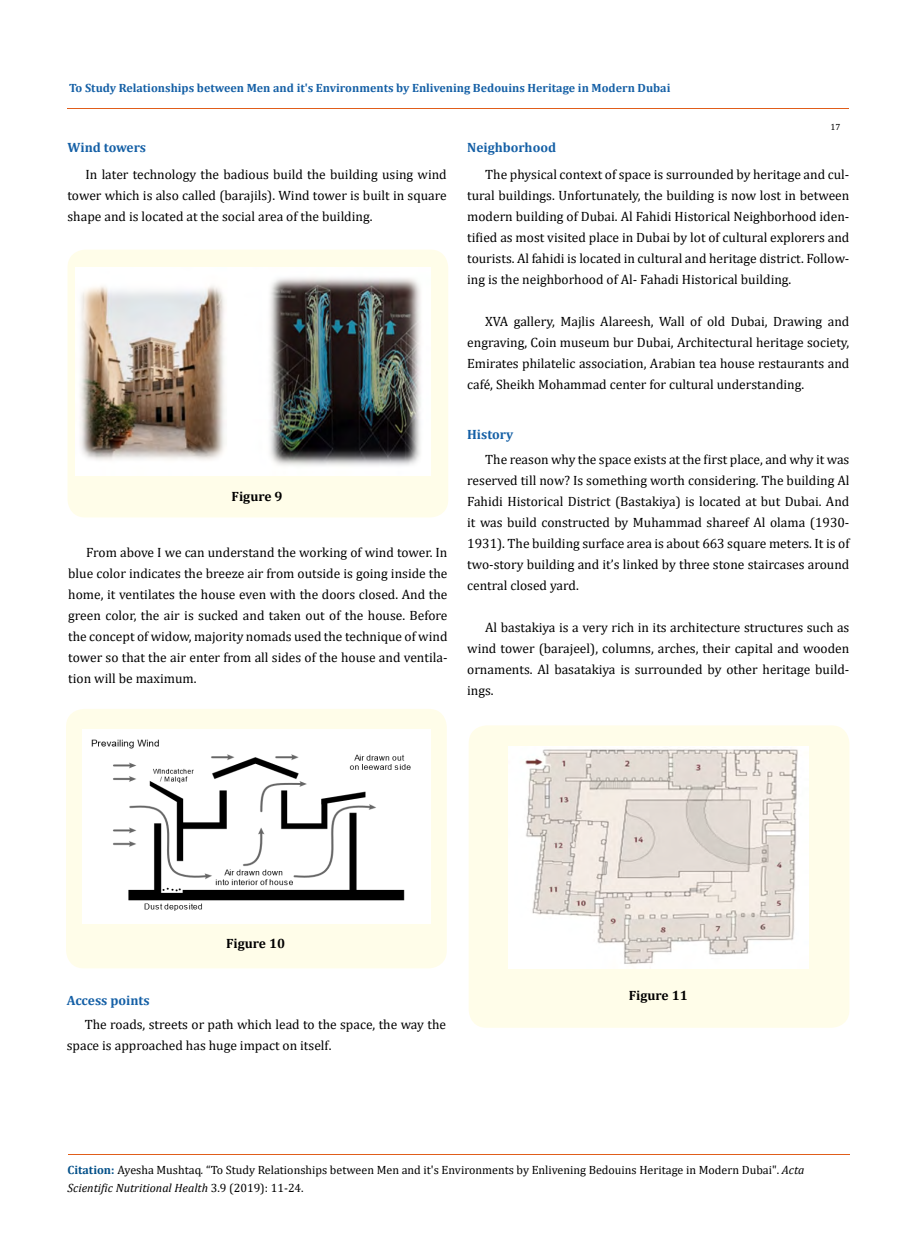
<style>
.page{position:relative;width:917px;height:1260px;background:#fff}
.page>*{position:absolute;margin:0;border:0;box-sizing:border-box;transform-origin:0 0}
.t1{font:13.5px/21px "Cambria";color:#000;text-align:justify}
.t2{font:700 13.5px "Cambria";color:#1560a6}
.t3{font:700 13.5px "Cambria";color:#000}
.t4{font:12px/18px "Cambria";color:#000}
.t5{font:700 12px "Cambria";color:#1560a6}
.t6{font:9px "Cambria";color:#000}
.s1{font-weight:700;color:#035089}
.s2{font-style:italic}
</style>
<div class="page">
<hr style="left:67px;top:109px;width:782px;height:1px;background:#e05d1a">
<div style="left:67px;top:250px;width:381px;height:267px;background:#fffde9;border-radius:18px"></div>
<img style="left:75px;top:268px;width:355px;height:207px">
<div style="left:66px;top:709px;width:381px;height:259px;background:#fffde9;border-radius:18px"></div>
<img style="left:83px;top:729px;width:348px;height:195px">
<div style="left:468px;top:725px;width:381px;height:303px;background:#fffde9;border-radius:18px"></div>
<img style="left:509px;top:746px;width:299px;height:222px">
<hr style="left:68px;top:1154px;width:781px;height:1px;background:#e05d1a">
<p class="t5" style="left:69px;top:79px;width:603px">To Study Relationships between Men and it's Environments by Enlivening Bedouins Heritage in Modern Dubai</p>
<p class="t2" style="left:67px;top:137px;width:80px">Wind towers</p>
<p class="t2" style="left:467px;top:137px;width:90px">Neighborhood</p>
<p class="t6" style="left:830px;top:122px;width:11px">17</p>
<p class="t1" style="left:67px;top:164px;width:381px;text-indent:18px">In later technology the badious build the building using wind tower which is also called (barajils). Wind tower is built in square shape and is located at the social area of the building.</p>
<p class="t3" style="left:232px;top:487px;width:52px">Figure 9</p>
<p class="t1" style="left:68px;top:542px;width:381px;text-indent:18px">From above I we can understand the working of wind tower. In blue color indicates the breeze air from outside is going inside the home, it ventilates the house even with the doors closed. And the green color, the air is sucked and taken out of the house. Before the concept of widow, majority nomads used the technique of wind tower so that the air enter from all sides of the house and ventila&shy;tion will be maximum.</p>
<p class="t1" style="left:467px;top:164px;width:384px;text-indent:18px">The physical context of space is surrounded by heritage and cul&shy;tural buildings. Unfortunately, the building is now lost in between modern building of Dubai. Al Fahidi Historical Neighborhood iden&shy;tified as most visited place in Dubai by lot of cultural explorers and tourists. Al fahidi is located in cultural and heritage district. Follow&shy;ing is the neighborhood of Al- Fahadi Historical building.</p>
<p class="t1" style="left:467px;top:311px;width:384px;text-indent:18px">XVA gallery, Majlis Alareesh, Wall of old Dubai, Drawing and engraving, Coin museum bur Dubai, Architectural heritage society, Emirates philatelic association, Arabian tea house restaurants and café, Sheikh Mohammad center for cultural understanding.</p>
<p class="t2" style="left:467px;top:425px;width:48px">History</p>
<p class="t1" style="left:467px;top:449px;width:384px;text-indent:18px">The reason why the space exists at the first place, and why it was reserved till now? Is something worth considering. The building Al Fahidi Historical District (Bastakiya) is located at but Dubai. And it was build constructed by Muhammad shareef Al olama (1930- 1931). The building surface area is about 663 square meters. It is of two-story building and it’s linked by three stone staircases around central closed yard.</p>
<p class="t1" style="left:467px;top:617px;width:384px;text-indent:18px">Al bastakiya is a very rich in its architecture structures such as wind tower (barajeel), columns, arches, their capital and wooden ornaments. Al basatakiya is surrounded by other heritage build&shy;ings.</p>
<p class="t2" style="left:67px;top:991px;width:84px">Access points</p>
<p class="t3" style="left:226px;top:934px;width:60px">Figure 10</p>
<p class="t1" style="left:67px;top:1014px;width:381px;text-indent:18px">The roads, streets or path which lead to the space, the way the space is approached has huge impact on itself.</p>
<p class="t3" style="left:628px;top:986px;width:60px">Figure 11</p>
<p class="t4" style="left:68px;top:1160px;width:738px"><span class="s1">Citation:</span> Ayesha Mushtaq<span class="s2">.</span> “To Study Relationships between Men and it's Environments by Enlivening Bedouins Heritage in Modern Dubai". <span class="s2">Acta<br>Scientific Nutritional Health</span> 3.9 (2019): 11-24.</p>
</div>
